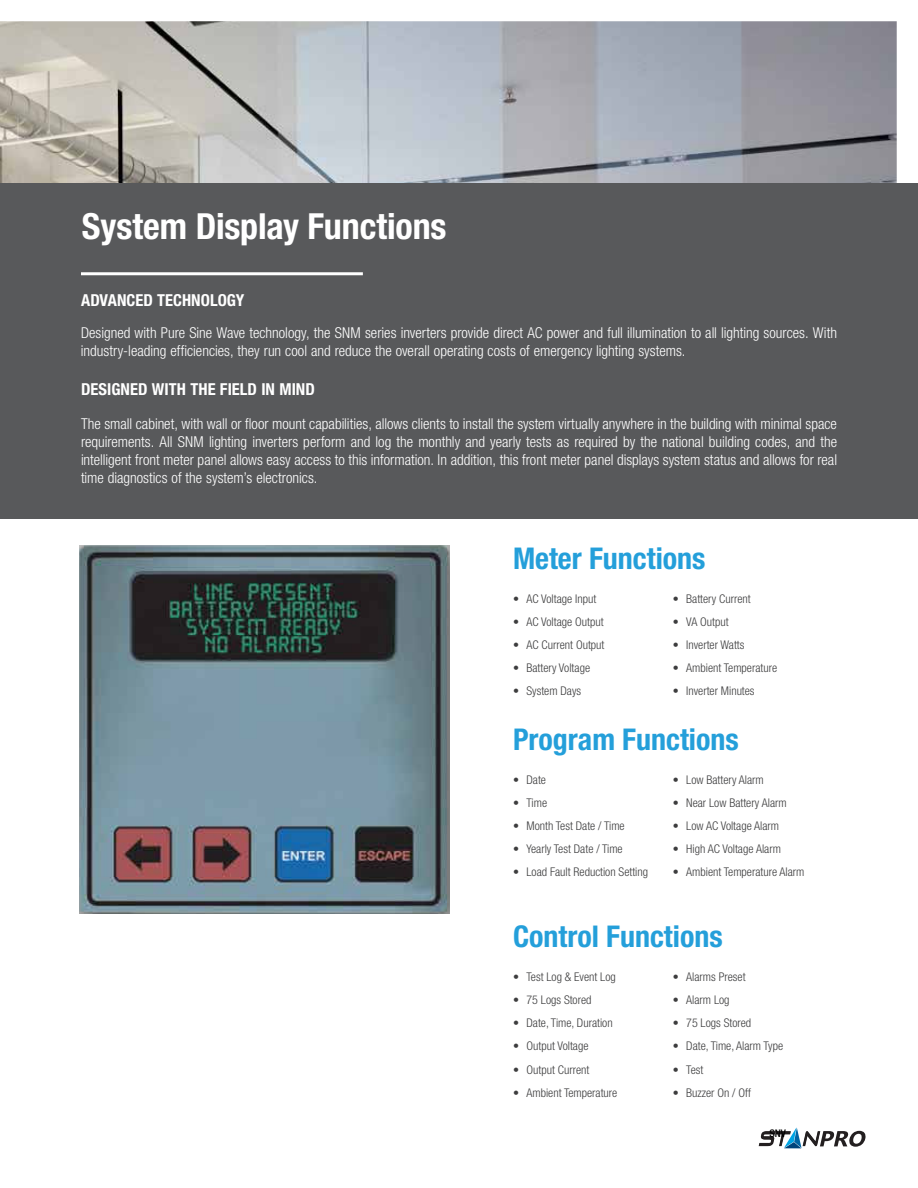
<style>
.page{position:relative;width:918px;height:1188px;background:#fff}
.page>*{position:absolute;margin:0;border:0;box-sizing:border-box;transform-origin:0 0}
.t1{font:700 condensed 36px "Helvetica Neue";letter-spacing:-.005em;color:#fff}
.t2{font:700 condensed 30px "Helvetica Neue";color:#249fda}
.t3{font:700 condensed 16.5px "Helvetica Neue";letter-spacing:.005em;color:#fff}
.t4{font:300 condensed 15px/18px "Helvetica Neue";color:#fff;text-align:justify}
.t5{font:300 condensed 12px "Helvetica Neue";color:#3d3d3e}
.t6{font:500 condensed 10.5px "Helvetica Neue";color:#000}
</style>
<div class="page">
<svg style="left:759px;top:1128px;width:107px;height:20px"></svg>
<img style="left:0;top:21px;width:897px;height:163px">
<div style="left:0;top:184px;width:918px;height:335px;background:#58595b"></div>
<hr style="left:81px;top:272px;width:282px;height:3px;background:#fff">
<img style="left:79px;top:545px;width:370px;height:368px">
<h1 class="t1" style="left:82px;top:213px;width:366px">System Display Functions</h1>
<p class="t3" style="left:81px;top:294px;width:165px">ADVANCED TECHNOLOGY</p>
<p class="t4" style="left:81px;top:324px;width:758px">Designed with Pure Sine Wave technology, the SNM series inverters provide direct AC power and full illumination to all lighting sources. With industry-leading efficiencies, they run cool and reduce the overall operating costs of emergency lighting systems.</p>
<p class="t3" style="left:81px;top:383px;width:235px">DESIGNED WITH THE FIELD IN MIND</p>
<p class="t4" style="left:81px;top:415px;width:758px">The small cabinet, with wall or floor mount capabilities, allows clients to install the system virtually anywhere in the building with minimal space requirements. All SNM lighting inverters perform and log the monthly and yearly tests as required by the national building codes, and the intelligent front meter panel allows easy access to this information. In addition, this front meter panel displays system status and allows for real time diagnostics of the system’s electronics.</p>
<h2 class="t2" style="left:513px;top:547px;width:194px">Meter Functions</h2>
<p class="t5" style="left:513px;top:594px;width:85px">• AC Voltage Input</p>
<p class="t5" style="left:513px;top:617px;width:92px">• AC Voltage Output</p>
<p class="t5" style="left:513px;top:640px;width:93px">• AC Current Output</p>
<p class="t5" style="left:513px;top:663px;width:79px">• Battery Voltage</p>
<p class="t5" style="left:513px;top:686px;width:70px">• System Days</p>
<p class="t5" style="left:673px;top:594px;width:79px">• Battery Current</p>
<p class="t5" style="left:673px;top:617px;width:57px">• VA Output</p>
<p class="t5" style="left:673px;top:640px;width:73px">• Inverter Watts</p>
<p class="t5" style="left:673px;top:663px;width:106px">• Ambient Temperature</p>
<p class="t5" style="left:673px;top:686px;width:83px">• Inverter Minutes</p>
<h2 class="t2" style="left:513px;top:728px;width:227px">Program Functions</h2>
<p class="t5" style="left:513px;top:775px;width:35px">• Date</p>
<p class="t5" style="left:513px;top:798px;width:36px">• Time</p>
<p class="t5" style="left:513px;top:821px;width:113px">• Month Test Date / Time</p>
<p class="t5" style="left:513px;top:844px;width:111px">• Yearly Test Date / Time</p>
<p class="t5" style="left:513px;top:867px;width:137px">• Load Fault Reduction Setting</p>
<p class="t5" style="left:673px;top:775px;width:93px">• Low Battery Alarm</p>
<p class="t5" style="left:673px;top:798px;width:115px">• Near Low Battery Alarm</p>
<p class="t5" style="left:673px;top:821px;width:108px">• Low AC Voltage Alarm</p>
<p class="t5" style="left:673px;top:844px;width:110px">• High AC Voltage Alarm</p>
<p class="t5" style="left:673px;top:867px;width:133px">• Ambient Temperature Alarm</p>
<h2 class="t2" style="left:513px;top:926px;width:211px">Control Functions</h2>
<p class="t5" style="left:513px;top:972px;width:104px">• Test Log &amp; Event Log</p>
<p class="t5" style="left:513px;top:996px;width:80px">• 75 Logs Stored</p>
<p class="t5" style="left:513px;top:1019px;width:101px">• Date, Time, Duration</p>
<p class="t5" style="left:513px;top:1042px;width:77px">• Output Voltage</p>
<p class="t5" style="left:513px;top:1065px;width:78px">• Output Current</p>
<p class="t5" style="left:513px;top:1088px;width:106px">• Ambient Temperature</p>
<p class="t5" style="left:673px;top:972px;width:74px">• Alarms Preset</p>
<p class="t5" style="left:673px;top:996px;width:58px">• Alarm Log</p>
<p class="t5" style="left:673px;top:1019px;width:80px">• 75 Logs Stored</p>
<p class="t5" style="left:673px;top:1042px;width:112px">• Date, Time, Alarm Type</p>
<p class="t5" style="left:673px;top:1065px;width:32px">• Test</p>
<p class="t5" style="left:673px;top:1088px;width:80px">• Buzzer On / Off</p>
<p class="t6" style="left:769px;top:1129px;width:18px">SNV</p>
</div>
